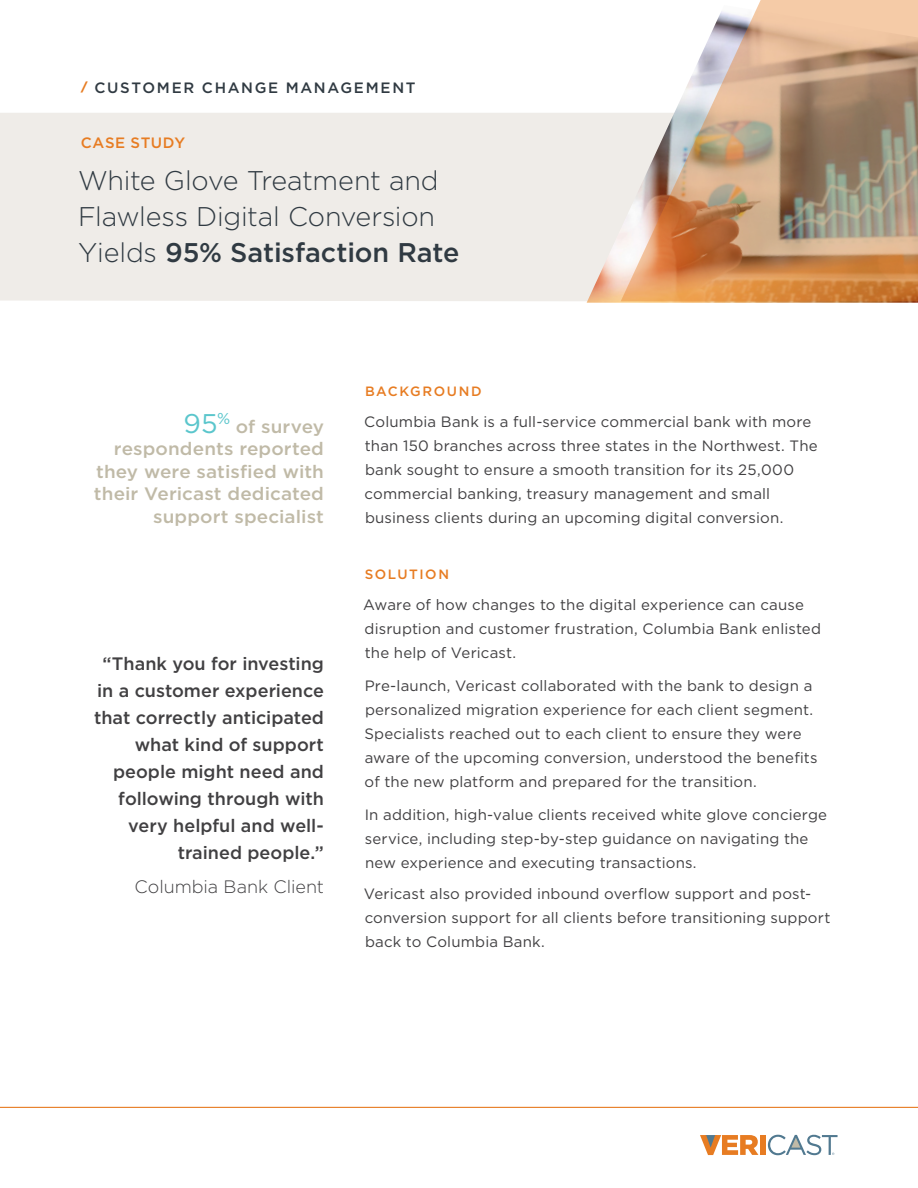
<style>
.page{position:relative;width:918px;height:1188px;background:#fff}
.page>*{position:absolute;margin:0;border:0;box-sizing:border-box;transform-origin:0 0}
.t1{font:300 27px/36px "Gotham";letter-spacing:-.01em;color:#303a42}
.t2{font:27px "Gotham";color:#5bc6cc}
.t3{font:500 18px/27px "Gotham";color:#414042;text-align:right}
.t4{font:500 18px/22.5px "Gotham";letter-spacing:.005em;color:#c0baa7;text-align:right;scale:1.05 1}
.t5{font:300 18px "Gotham";letter-spacing:-.005em;color:#414042}
.t6{font:15px/24px "Gotham";letter-spacing:.01em;color:#414042}
.t7{font:500 15px "Gotham";letter-spacing:.11em;color:#303a42}
.t8{font:500 15px "Gotham";letter-spacing:.04em;color:#e77c22}
.t9{font:500 13.5px "Gotham";letter-spacing:.115em;color:#e77c22}
.s1{font-weight:900;font-size:12px;color:#e77c22}
.s2{font-weight:500}
</style>
<div class="page">
<svg style="left:700px;top:1135px;width:58px;height:20px"></svg>
<div style="left:760px;top:1135px;width:6px;height:20px;background:#e77c22"></div>
<svg style="left:768px;top:1135px;width:70px;height:20px"></svg>
<hr style="left:0;top:1107px;width:918px;height:1px;background:#e77c22">
<div style="left:0;top:113px;width:587px;height:188px;background:#efece8"></div>
<img style="left:587px;top:113px;width:331px;height:190px">
<img style="left:621px;top:0;width:297px;height:301px">
<p class="t7" style="left:81px;top:78px;width:336px"><span class="s1">/</span> CUSTOMER CHANGE MANAGEMENT</p>
<p class="t8" style="left:81px;top:133px;width:106px">CASE STUDY</p>
<h1 class="t1" style="left:78px;top:161px;width:383px">White Glove Treatment and<br>Flawless Digital Conversion<br>Yields <span class="s2">95% Satisfaction Rate</span></h1>
<h1 class="t2" style="left:183px;top:406px;width:48px">95<sup>%</sup></h1>
<p class="t4" style="left:94px;top:415px;width:221px">of survey<br>respondents reported they were satisfied with their Vericast dedicated support specialist</p>
<p class="t3" style="left:94px;top:650px;width:231px">“Thank you for investing in a customer experience that correctly anticipated what kind of support people might need and following through with very helpful and well&shy;trained people.”</p>
<p class="t5" style="left:135px;top:875px;width:191px">Columbia Bank Client</p>
<p class="t9" style="left:365px;top:383px;width:118px">BACKGROUND</p>
<p class="t6" style="left:364px;top:409px;width:455px">Columbia Bank is a full-service commercial bank with more than 150 branches across three states in the Northwest. The bank sought to ensure a smooth transition for its 25,000 commercial banking, treasury management and small business clients during an upcoming digital conversion.</p>
<p class="t9" style="left:365px;top:566px;width:86px">SOLUTION</p>
<p class="t6" style="left:363px;top:592px;width:460px">Aware of how changes to the digital experience can cause disruption and customer frustration, Columbia Bank enlisted the help of Vericast.</p>
<p class="t6" style="left:364px;top:673px;width:455px">Pre-launch, Vericast collaborated with the bank to design a personalized migration experience for each client segment.<br>Specialists reached out to each client to ensure they were aware of the upcoming conversion, understood the benefits of the new platform and prepared for the transition.</p>
<p class="t6" style="left:365px;top:802px;width:464px">In addition, high-value clients received white glove concierge service, including step-by-step guidance on navigating the new experience and executing transactions.</p>
<p class="t6" style="left:364px;top:881px;width:468px">Vericast also provided inbound overflow support and post&shy;conversion support for all clients before transitioning support back to Columbia Bank.</p>
</div>
